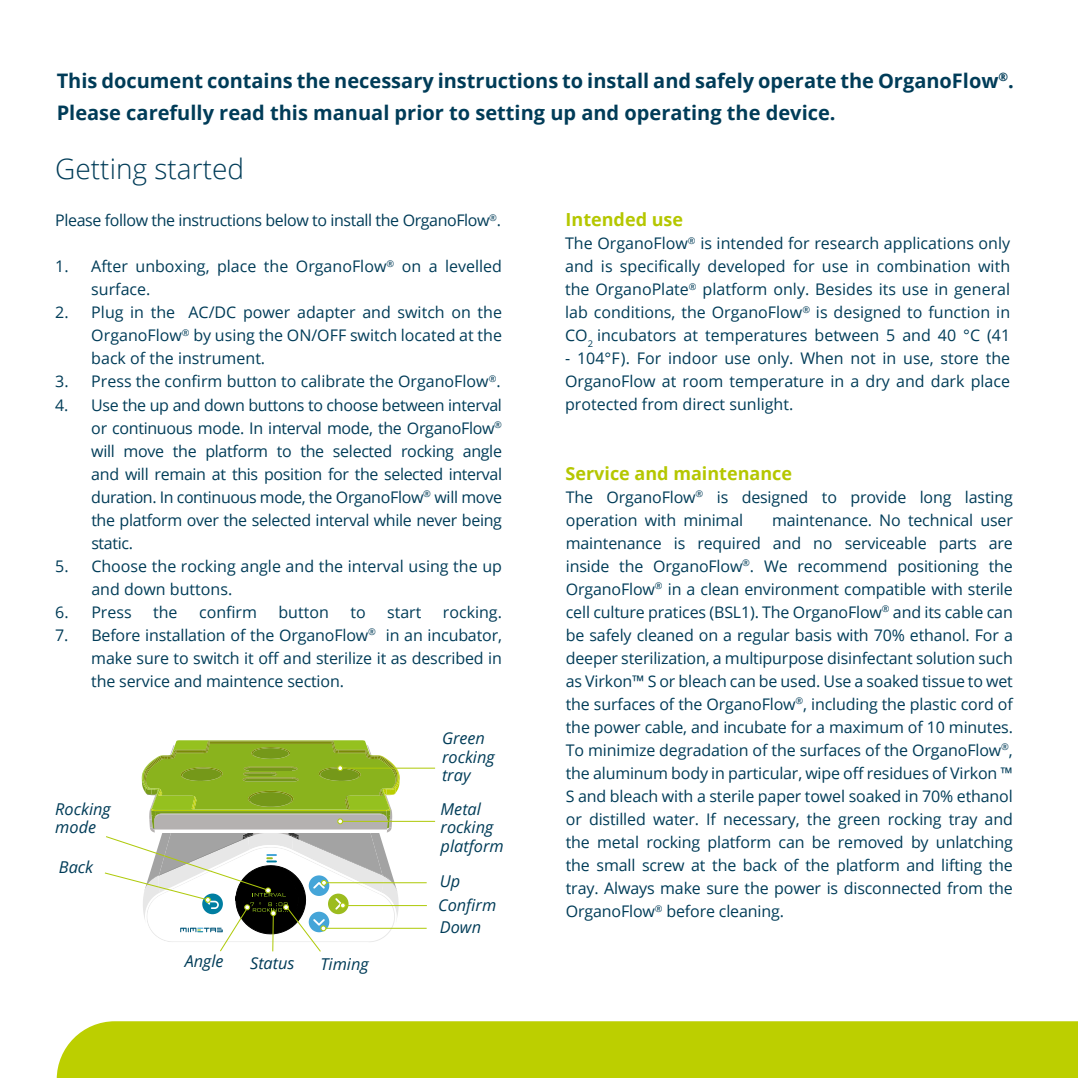
<style>
.page{position:relative;width:1078px;height:1078px;background:#fff}
.page>*{position:absolute;margin:0;border:0;box-sizing:border-box;transform-origin:0 0}
.t1{font:300 28px "Open Sans";color:#003c58}
.t2{font:700 20px/32px "Open Sans";color:#003c58}
.t3{font:700 18px "Open Sans";color:#b5c700}
.t4{font:italic 16.4px/18.4px "Open Sans";color:#003c58}
.t5{font:16px/23px "Open Sans";color:#003c58;text-align:justify}
.t6{font:16px "Open Sans";letter-spacing:-.025em;color:#003c58}
</style>
<div class="page">
<div style="left:57px;top:1021px;width:1020px;height:56px;background:#bccf00"></div>
<hr style="left:323px;top:927px;width:103px;height:1px;background:#afca0b">
<hr style="left:342px;top:904px;width:85px;height:1px;background:#afca0b">
<hr style="left:323px;top:882px;width:103px;height:1px;background:#afca0b">
<hr style="left:339px;top:767px;width:96px;height:1px;background:#afca0b">
<hr style="left:339px;top:820px;width:96px;height:1px;background:#afca0b">
<svg style="left:104px;top:740px;width:295px;height:212px"></svg>
<p class="t2" style="left:57px;top:64px;width:958px">This document contains the necessary instructions to install and safely operate the OrganoFlow<sup>®</sup>.<br>Please carefully read this manual prior to setting up and operating the device.</p>
<h1 class="t1" style="left:55px;top:150px;width:190px">Getting started</h1>
<p class="t6" style="left:55px;top:209px;width:447px">Please follow the instructions below to install the OrganoFlow<sup>®</sup>.</p>
<p class="t5" style="left:91px;top:254px;width:412px;text-indent:-36px">1. After unboxing, place the OrganoFlow<sup>®</sup> on a levelled surface.</p>
<p class="t5" style="left:91px;top:300px;width:412px;text-indent:-36px">2. Plug in the AC/DC power adapter and switch on the OrganoFlow<sup>®</sup> by using the ON/OFF switch located at the back of the instrument.</p>
<p class="t5" style="left:55px;top:369px;width:447px">3. Press the confirm button to calibrate the OrganoFlow<sup>®</sup>.</p>
<p class="t5" style="left:91px;top:392px;width:412px;text-indent:-36px">4. Use the up and down buttons to choose between interval or continuous mode. In interval mode, the OrganoFlow<sup>® </sup>will move the platform to the selected rocking angle and will remain at this position for the selected interval duration. In continuous mode, the OrganoFlow<sup>®</sup> will move the platform over the selected interval while never being static.</p>
<p class="t5" style="left:91px;top:553px;width:412px;text-indent:-36px">5. Choose the rocking angle and the interval using the up and down buttons.</p>
<p class="t5" style="left:55px;top:599px;width:78px">6. Press</p>
<p class="t5" style="left:153px;top:599px;width:26px">the</p>
<p class="t5" style="left:199px;top:599px;width:59px">confirm</p>
<p class="t5" style="left:278px;top:599px;width:52px">button</p>
<p class="t5" style="left:350px;top:599px;width:17px">to</p>
<p class="t5" style="left:387px;top:599px;width:36px">start</p>
<p class="t5" style="left:443px;top:599px;width:61px">rocking.</p>
<p class="t5" style="left:91px;top:622px;width:412px;text-indent:-36px">7. Before installation of the OrganoFlow<sup>®</sup> in an incubator, make sure to switch it off and sterilize it as described in the service and maintence section.</p>
<p class="t3" style="left:565px;top:207px;width:119px">Intended use</p>
<p class="t5" style="left:565px;top:231px;width:446px">The OrganoFlow<sup>®</sup> is intended for research applications only and is specifically developed for use in combination with the OrganoPlate<sup>®</sup> platform only. Besides its use in general lab conditions, the OrganoFlow<sup>®</sup> is designed to function in CO<sub>2</sub> incubators at temperatures between 5 and 40 °C (41</p>
<p class="t5" style="left:565px;top:346px;width:446px">- 104°F). For indoor use only. When not in use, store the OrganoFlow at room temperature in a dry and dark place protected from direct sunlight.</p>
<p class="t3" style="left:565px;top:460px;width:228px">Service and maintenance</p>
<p class="t5" style="left:566px;top:484px;width:448px">The OrganoFlow<sup>®</sup> is designed to provide long lasting operation with minimal</p>
<p class="t5" style="left:566px;top:507px;width:448px;text-indent:206px">maintenance. No technical user maintenance is required and no serviceable parts are inside the OrganoFlow<sup>®</sup>. We recommend positioning the OrganoFlow<sup>®</sup> in a clean environment compatible with sterile cell culture pratices (BSL1). The OrganoFlow<sup>®</sup> and its cable can be safely cleaned on a regular basis with 70% ethanol. For a deeper sterilization, a multipurpose disinfectant solution such as Virkon™ S or bleach can be used. Use a soaked tissue to wet the surfaces of the OrganoFlow<sup>®</sup>, including the plastic cord of the power cable, and incubate for a maximum of 10 minutes.<br>To minimize degradation of the surfaces of the OrganoFlow<sup>®</sup>, the aluminum body in particular, wipe off residues of Virkon ™ S and bleach with a sterile paper towel soaked in 70% ethanol or distilled water. If necessary, the green rocking tray and the metal rocking platform can be removed by unlatching the small screw at the back of the platform and lifting the tray. Always make sure the power is disconnected from the OrganoFlow<sup>®</sup> before cleaning.</p>
<p class="t4" style="left:442px;top:728px;width:54px">Green rocking tray</p>
<p class="t4" style="left:440px;top:799px;width:65px">Metal rocking platform</p>
<p class="t4" style="left:55px;top:799px;width:57px">Rocking mode</p>
<p class="t4" style="left:59px;top:857px;width:36px">Back</p>
<p class="t4" style="left:438px;top:868px;width:60px;line-height:23.6px">Up<br>Confirm</p>
<p class="t4" style="left:440px;top:917px;width:43px">Down</p>
<p class="t4" style="left:185px;top:951px;width:40px">Angle</p>
<p class="t4" style="left:250px;top:952px;width:46px">Status</p>
<p class="t4" style="left:320px;top:954px;width:50px">Timing</p>
</div>
